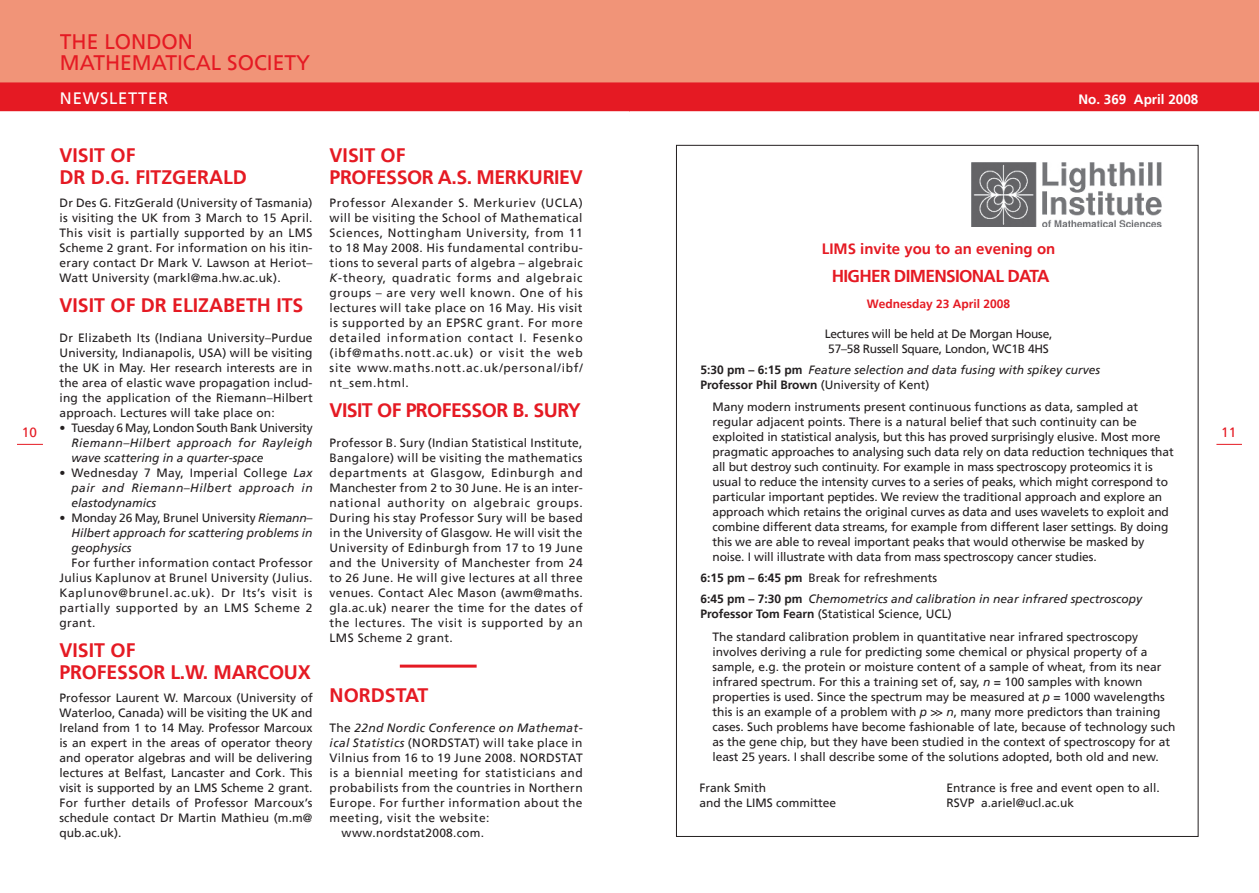
<style>
.page{position:relative;width:1259px;height:893px;background:#fff}
.page>*{position:absolute;margin:0;border:0;box-sizing:border-box;transform-origin:0 0}
.t1{font:21px/21px "Frutiger CE";color:#e51a23}
.t2{font:700 19.5px/22.5px "Frutiger CE";letter-spacing:-.01em;color:#e51a23}
.t3{font:700 19.5px "Frutiger CE";letter-spacing:-.03em;color:#e51a23}
.t4{font:700 17.25px "Frutiger CE";letter-spacing:-.04em;color:#e51a23}
.t5{font:16.5px "Frutiger CE";letter-spacing:.05em;color:#fff}
.t6{font:700 15px "Frutiger CE";color:#e51a23}
.t7{font:700 13.5px "Frutiger CE";color:#fff}
.t8{font:13.5px "Frutiger CE";color:#e51a23}
.t9{font:12px/15px "Frutiger CE";color:#231f20;text-align:justify}
.t10{font:italic 12px/15px "Frutiger CE";color:#231f20}
.t11{font:12px/15px "Frutiger CE";letter-spacing:.025em;color:#231f20}
.t12{font:12px "Frutiger CE";letter-spacing:.03em;color:#231f20}
.t13{font:12px/15px "Frutiger CE";letter-spacing:-.02em;color:#231f20;text-align:center}
.t14{font:12px "Frutiger CE";letter-spacing:.04em;color:#231f20}
.t15{font:italic 12px "Frutiger CE";letter-spacing:.03em;color:#231f20}
.t16{font:12px "Frutiger CE";letter-spacing:.02em;color:#231f20}
.t17{font:700 12px "Frutiger CE";color:#e51a23}
.s1{font-style:normal}
.s2{font-style:italic}
.s3{font-weight:700;font-style:normal}
.s4{font-weight:700}
</style>
<div class="page">
<div style="left:0;top:0;width:629px;height:25px;background:#f19478"></div>
<svg style="left:17px;top:444px;width:26px;height:1px"></svg>
<div style="left:629px;top:0;width:630px;height:25px;background:#f19478"></div>
<svg style="left:0;top:25px;width:1259px;height:87px;background:#ed6d5d"></svg>
<div style="left:993px;top:92px;width:207px;height:17px;border:2px solid #e51a23"></div>
<svg style="left:1216px;top:444px;width:26px;height:1px"></svg>
<hr style="left:400px;top:665px;width:76px;height:3px;background:#e51a23">
<img style="left:972px;top:163px;width:190px;height:63px">
<p class="t8" style="left:22px;top:424px;width:17px">10</p>
<h1 class="t1" style="left:60px;top:31px;width:252px">THE LONDON<br>MATHEMATICAL SOCIETY</h1>
<h3 class="t5" style="left:60px;top:88px;width:110px">NEWSLETTER</h3>
<h2 class="t2" style="left:60px;top:143px;width:189px">VISIT OF<br>DR D.G. FITZGERALD</h2>
<p class="t9" style="left:60px;top:195px;width:254px">Dr Des G. FitzGerald (University of Tasmania) is visiting the UK from 3 March to 15 April.<br>This visit is partially supported by an LMS Scheme 2 grant. For information on his itin&shy;erary contact Dr Mark V. Lawson at Heriot– Watt University (markl@ma.hw.ac.uk).</p>
<h2 class="t2" style="left:60px;top:293px;width:245px">VISIT OF DR ELIZABETH ITS</h2>
<p class="t9" style="left:60px;top:330px;width:255px">Dr Elizabeth Its (Indiana University–Purdue University, Indianapolis, USA) will be visiting the UK in May. Her research interests are in the area of elastic wave propagation includ&shy;ing the application of the Riemann–Hilbert approach. Lectures will take place on:</p>
<p class="t13" style="left:72px;top:420px;width:243px">Tuesday 6 May, London South Bank University</p>
<p class="t10" style="left:72px;top:435px;width:243px">Riemann–Hilbert approach for Rayleigh wave scattering in a quarter-space <span class="s1">Wednesday 7 May, Imperial College</span> Lax pair and Riemann–Hilbert approach in elastodynamics<br><span class="s1">Monday 26 May, Brunel University</span> Riemann– Hilbert approach for scattering problems in geophysics</p>
<p class="t11" style="left:60px;top:555px;width:255px;text-indent:12px">For further information contact Professor Julius Kaplunov at Brunel University (Julius.<br>Kaplunov@brunel.ac.uk). Dr Its’s visit is partially supported by an LMS Scheme 2 grant.</p>
<p class="t9" style="left:60px;top:420px;width:7px">•</p>
<p class="t9" style="left:60px;top:465px;width:7px">•</p>
<p class="t9" style="left:60px;top:510px;width:7px">•</p>
<h2 class="t2" style="left:60px;top:638px;width:253px">VISIT OF<br>PROFESSOR L.W. MARCOUX</h2>
<p class="t9" style="left:60px;top:690px;width:255px">Professor Laurent W. Marcoux (University of Waterloo, Canada) will be visiting the UK and Ireland from 1 to 14 May. Professor Marcoux is an expert in the areas of operator theory and operator algebras and will be delivering lectures at Belfast, Lancaster and Cork. This visit is supported by an LMS Scheme 2 grant.<br>For further details of Professor Marcoux’s schedule contact Dr Martin Mathieu (m.m@ qub.ac.uk).</p>
<h2 class="t2" style="left:330px;top:143px;width:254px">VISIT OF<br>PROFESSOR A.S. MERKURIEV</h2>
<p class="t9" style="left:330px;top:195px;width:255px">Professor Alexander S. Merkuriev (UCLA) will be visiting the School of Mathematical Sciences, Nottingham University, from 11 to 18 May 2008. His fundamental contribu&shy;tions to several parts of algebra – algebraic <span class="s2">K</span>-theory, quadratic forms and algebraic groups – are very well known. One of his lectures will take place on 16 May. His visit is supported by an EPSRC grant. For more detailed information contact I. Fesenko (ibf@maths.nott.ac.uk) or visit the web site www.maths.nott.ac.uk/personal/ibf/ nt_sem.html.</p>
<h2 class="t3" style="left:330px;top:398px;width:253px">VISIT OF PROFESSOR B. SURY</h2>
<p class="t9" style="left:330px;top:435px;width:255px">Professor B. Sury (Indian Statistical Institute, Bangalore) will be visiting the mathematics departments at Glasgow, Edinburgh and Manchester from 2 to 30 June. He is an inter&shy;national authority on algebraic groups.<br>During his stay Professor Sury will be based in the University of Glasgow. He will visit the University of Edinburgh from 17 to 19 June and the University of Manchester from 24 to 26 June. He will give lectures at all three venues. Contact Alec Mason (awm@maths. gla.ac.uk) nearer the time for the dates of the lectures. The visit is supported by an LMS Scheme 2 grant.</p>
<h2 class="t2" style="left:330px;top:683px;width:100px">NORDSTAT</h2>
<p class="t15" style="left:330px;top:720px;width:254px"><span class="s1">The</span> 22nd Nordic Conference on Mathemat-</p>
<p class="t12" style="left:330px;top:735px;width:254px"><span class="s2">ical Statistics</span> (NORDSTAT) will take place in</p>
<p class="t12" style="left:330px;top:750px;width:255px">Vilnius from 16 to 19 June 2008. NORDSTAT</p>
<p class="t14" style="left:330px;top:765px;width:255px">is a biennial meeting for statisticians and</p>
<p class="t12" style="left:330px;top:780px;width:254px">probabilists from the countries in Northern</p>
<p class="t14" style="left:330px;top:795px;width:254px">Europe. For further information about the</p>
<p class="t14" style="left:330px;top:810px;width:161px">meeting, visit the website:</p>
<p class="t16" style="left:342px;top:825px;width:144px">www.nordstat2008.com.</p>
<p class="t7" style="left:1078px;top:91px;width:122px">No. 369 April 2008</p>
<p class="t6" style="left:822px;top:240px;width:235px">LIMS invite you to an evening on</p>
<h3 class="t4" style="left:831px;top:266px;width:219px">HIGHER DIMENSIONAL DATA</h3>
<p class="t17" style="left:867px;top:297px;width:145px">Wednesday 23 April 2008</p>
<p class="t13" style="left:824px;top:326px;width:229px">Lectures will be held at De Morgan House,<br>57–58 Russell Square, London, WC1B 4HS</p>
<p class="t10" style="left:700px;top:362px;width:401px"><span class="s3">5:30 pm – 6:15 pm</span> Feature selection and data fusing with spikey curves<br><span class="s3">Professor Phil Brown</span> <span class="s1">(University of Kent)</span></p>
<p class="t9" style="left:712px;top:400px;width:463px;text-align:left">Many modern instruments present continuous functions as data, sampled at regular adjacent points. There is a natural belief that such continuity can be exploited in statistical analysis, but this has proved surprisingly elusive. Most more pragmatic approaches to analysing such data rely on data reduction techniques that all but destroy such continuity. For example in mass spectroscopy proteomics it is usual to reduce the intensity curves to a series of peaks, which might correspond to particular important peptides. We review the traditional approach and explore an approach which retains the original curves as data and uses wavelets to exploit and combine different data streams, for example from different laser settings. By doing this we are able to reveal important peaks that would otherwise be masked by noise. I will illustrate with data from mass spectroscopy cancer studies.</p>
<p class="t10" style="left:700px;top:568px;width:443px;line-height:21px"><span class="s3">6:15 pm – 6:45 pm</span> <span class="s1">Break for refreshments<br></span><span class="s3">6:45 pm – 7:30 pm</span> Chemometrics and calibration in near infrared spectroscopy</p>
<p class="t9" style="left:712px;top:603px;width:427px;line-height:22.5px;text-indent:-12px"><span class="s4">Professor Tom Fearn</span> (Statistical Science, UCL)<br>The standard calibration problem in quantitative near infrared spectroscopy</p>
<p class="t9" style="left:712px;top:644px;width:464px;text-align:left">involves deriving a rule for predicting some chemical or physical property of a sample, e.g. the protein or moisture content of a sample of wheat, from its near infrared spectrum. For this a training set of, say, <span class="s2">n</span> = 100 samples with known properties is used. Since the spectrum may be measured at <span class="s2">p</span> = 1000 wavelengths this is an example of a problem with <span class="s2">p</span> &gt;&gt; <span class="s2">n</span>, many more predictors than training cases. Such problems have become fashionable of late, because of technology such as the gene chip, but they have been studied in the context of spectroscopy for at least 25 years. I shall describe some of the solutions adopted, both old and new.</p>
<p class="t9" style="left:699px;top:780px;width:138px">Frank Smith<br>and the LIMS committee</p>
<p class="t9" style="left:946px;top:780px;width:215px">Entrance is free and event open to all.<br>RSVP a.ariel@ucl.ac.uk</p>
<p class="t8" style="left:1221px;top:424px;width:7px">11</p>
</div>
